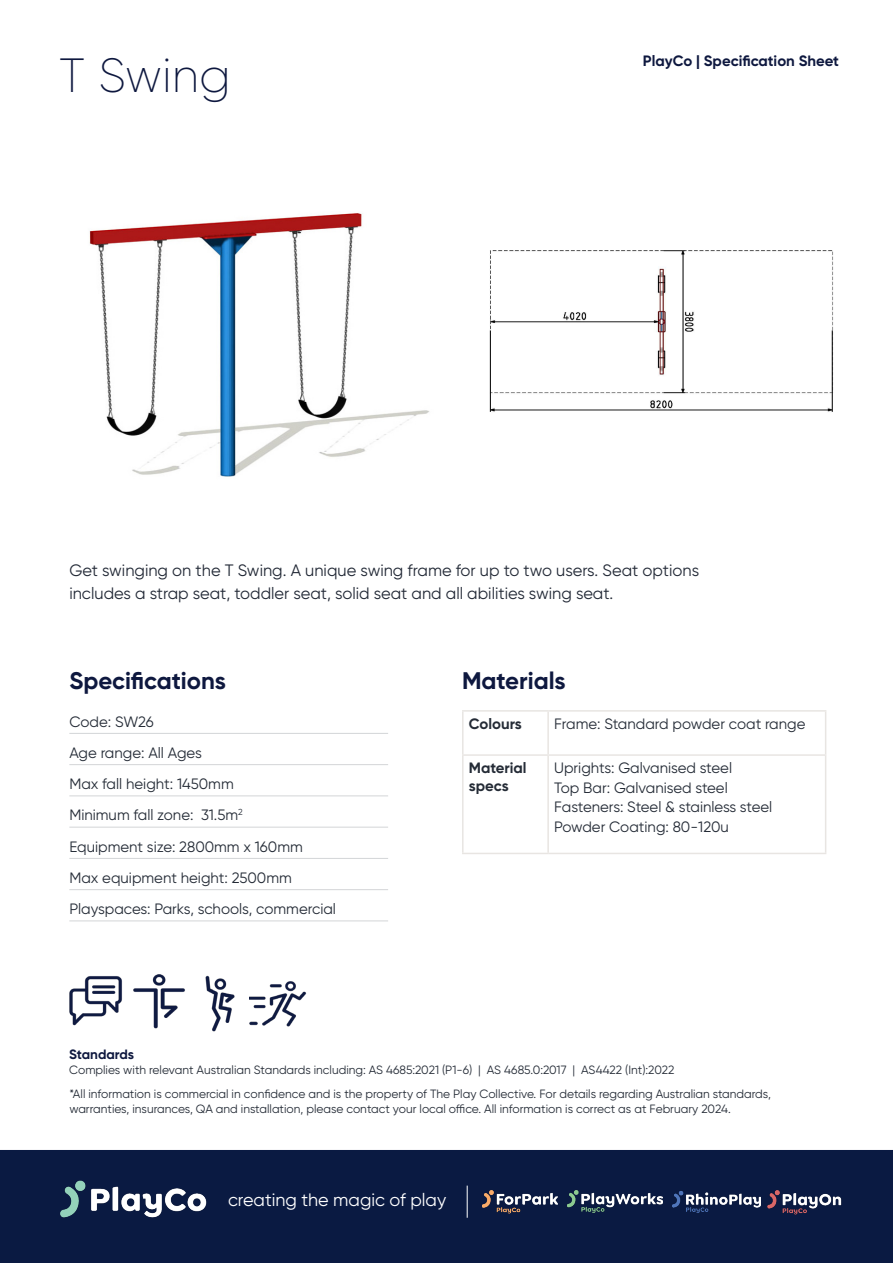
<style>
.page{position:relative;width:893px;height:1263px;background:#fff}
.page>*{position:absolute;margin:0;border:0;box-sizing:border-box;transform-origin:0 0}
.Page_heads_-_Product_pages{font:200 48px "Gilroy";color:#0e183f}
.t1{font:700 24px "Gilroy";color:#0e183f}
.t2{font:18px "Gilroy";color:#fff}
.t3{font:16.5px/22.5px "Gilroy";color:#222936}
.t4{font:15px "Gilroy";color:#242b36}
.t5{font:700 15px "Gilroy";color:#0e183f}
.t6{font:700 15px/18px "Gilroy";color:#242b36}
.t7{font:700 13.5px "Gilroy";color:#0e183f}
.t8{font:12px/14.4px "Gilroy";color:#242b36}
</style>
<div class="page">
<img style="left:89px;top:213px;width:340px;height:264px">
<div style="left:1px;top:1151px;width:891px;height:111px;background:#0a1a42"></div>
<div style="left:0;top:1150px;width:893px;height:113px;border:2px solid #0a1a42"></div>
<img style="left:60px;top:1180px;width:147px;height:38px">
<hr style="left:467px;top:1185px;width:1px;height:33px;background:#fff">
<img style="left:672px;top:1191px;width:89px;height:22px">
<img style="left:567px;top:1190px;width:96px;height:23px">
<img style="left:482px;top:1190px;width:76px;height:24px">
<img style="left:767px;top:1190px;width:75px;height:24px">
<hr style="left:462px;top:710px;width:86px;height:2px;background:#e8e5e2">
<hr style="left:462px;top:712px;width:2px;height:42px;background:#e8e5e2">
<hr style="left:548px;top:710px;width:278px;height:2px;background:#e8e5e2">
<hr style="left:547px;top:712px;width:2px;height:42px;background:#e8e5e2">
<hr style="left:825px;top:712px;width:1px;height:42px;background:#e8e5e2">
<hr style="left:462px;top:754px;width:86px;height:2px;background:#e8e5e2">
<hr style="left:462px;top:756px;width:2px;height:97px;background:#e8e5e2">
<hr style="left:548px;top:754px;width:278px;height:2px;background:#e8e5e2">
<hr style="left:547px;top:756px;width:2px;height:97px;background:#e8e5e2">
<hr style="left:825px;top:756px;width:1px;height:97px;background:#e8e5e2">
<hr style="left:462px;top:853px;width:86px;height:1px;background:#e8e5e2">
<hr style="left:548px;top:853px;width:278px;height:1px;background:#e8e5e2">
<img style="left:489px;top:250px;width:344px;height:162px">
<hr style="left:69px;top:733px;width:319px;height:1px;background:#d3d5d7">
<hr style="left:69px;top:764px;width:319px;height:1px;background:#d3d5d7">
<hr style="left:69px;top:795px;width:319px;height:1px;background:#d3d5d7">
<hr style="left:69px;top:827px;width:319px;height:1px;background:#d3d5d7">
<hr style="left:69px;top:858px;width:319px;height:1px;background:#d3d5d7">
<hr style="left:69px;top:889px;width:319px;height:1px;background:#d3d5d7">
<hr style="left:69px;top:920px;width:319px;height:1px;background:#d3d5d7">
<img style="left:205px;top:975px;width:101px;height:57px">
<img style="left:133px;top:974px;width:52px;height:55px">
<img style="left:69px;top:976px;width:53px;height:50px">
<p class="Page_heads_-_Product_pages" style="left:59px;top:46px;width:173px">T Swing</p>
<p class="t5" style="left:643px;top:51px;width:198px">PlayCo | Specification Sheet</p>
<p class="t3" style="left:69px;top:559px;width:631px">Get swinging on the T Swing. A unique swing frame for up to two users. Seat options includes a strap seat, toddler seat, solid seat and all abilities swing seat.</p>
<p class="t1" style="left:69px;top:666px;width:158px">Specifications</p>
<p class="t4" style="left:69px;top:712px;width:86px">Code: SW26</p>
<p class="t4" style="left:69px;top:743px;width:134px">Age range: All Ages</p>
<p class="t4" style="left:69px;top:775px;width:166px">Max fall height: 1450mm</p>
<p class="t4" style="left:69px;top:806px;width:175px">Minimum fall zone: 31.5m<sup>2</sup></p>
<p class="t4" style="left:69px;top:837px;width:235px">Equipment size: 2800mm x 160mm</p>
<p class="t4" style="left:69px;top:868px;width:224px">Max equipment height: 2500mm</p>
<p class="t4" style="left:69px;top:900px;width:268px">Playspaces: Parks, schools, commercial</p>
<p class="t1" style="left:462px;top:666px;width:105px">Materials</p>
<p class="t6" style="left:469px;top:714px;width:55px">Colours</p>
<p class="t4" style="left:554px;top:714px;width:253px">Frame: Standard powder coat range</p>
<p class="t6" style="left:469px;top:759px;width:59px">Material specs</p>
<p class="t4" style="left:554px;top:759px;width:179px">Uprights: Galvanised steel</p>
<p class="t4" style="left:554px;top:778px;width:175px">Top Bar: Galvanised steel</p>
<p class="t4" style="left:554px;top:798px;width:220px">Fasteners: Steel &amp; stainless steel</p>
<p class="t4" style="left:554px;top:817px;width:176px">Powder Coating: 80-120u</p>
<p class="t7" style="left:69px;top:1046px;width:66px">Standards</p>
<p class="t8" style="left:69px;top:1062px;width:607px">Complies with relevant Australian Standards including: AS 4685:2021 (P1-6) | AS 4685.0:2017 | AS4422 (Int):2022</p>
<p class="t8" style="left:69px;top:1086px;width:703px">*All information is commercial in confidence and is the property of The Play Collective. For details regarding Australian standards, warranties, insurances, QA and installation, please contact your local office. All information is correct as at February 2024.</p>
<p class="t2" style="left:228px;top:1189px;width:220px">creating the magic of play</p>
</div>
